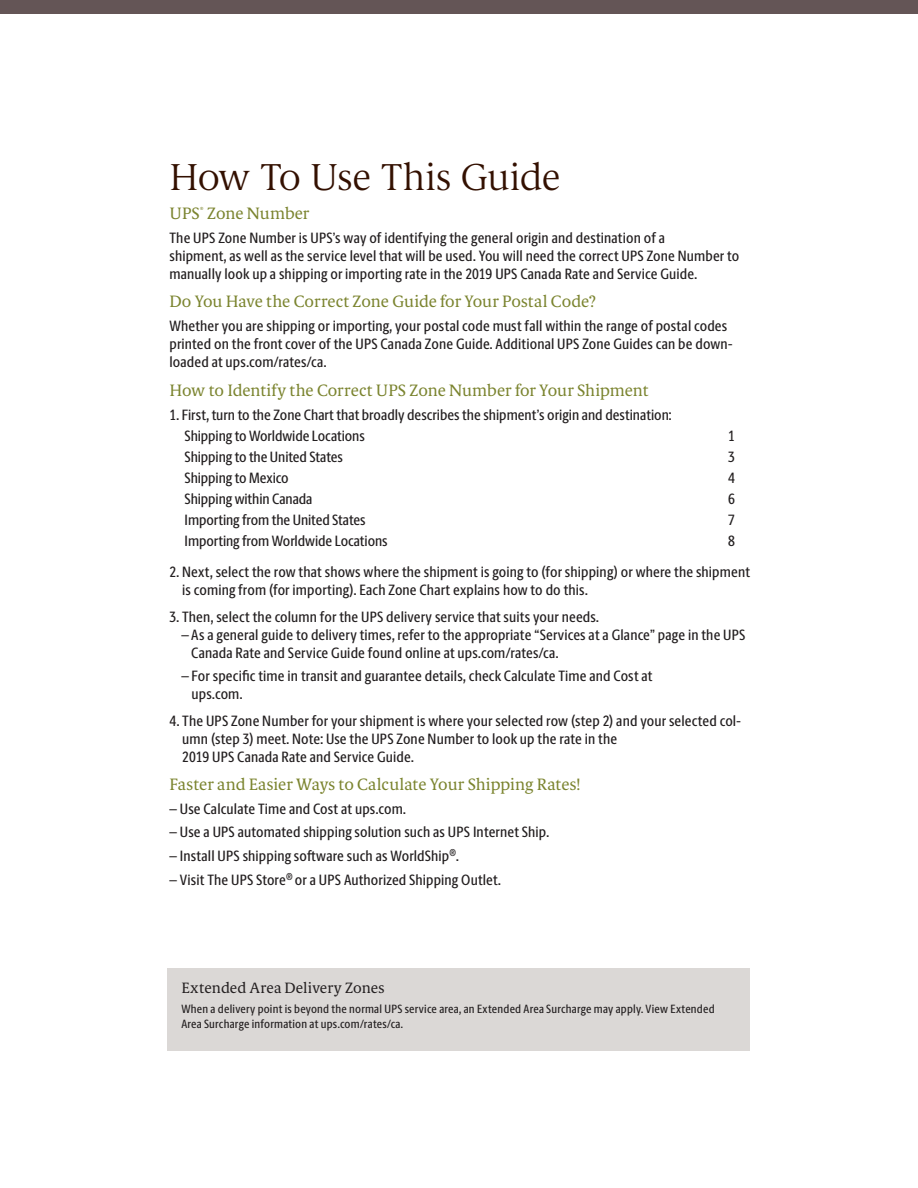
<style>
.page{position:relative;width:918px;height:1188px;background:#fff}
.page>*{position:absolute;margin:0;border:0;box-sizing:border-box;transform-origin:0 0}
.t1{font:200 37.5px "UPS Berlingske Serif Tx";letter-spacing:-.015em;color:#331000}
.t2{font:16.5px "UPS Berlingske Serif Tx";letter-spacing:-.005em;color:#7b842f}
.t3{font:500 15px/18px "UPS Berlingske Sans Cn";letter-spacing:.01em;color:#231f20}
.t4{font:15px "UPS Berlingske Serif Tx";letter-spacing:.005em;color:#231f20}
.t5{font:500 12px/15px "UPS Berlingske Sans Cn";letter-spacing:.02em;color:#231f20}
</style>
<div class="page">
<div style="left:0;top:0;width:918px;height:14px;background:#645556"></div>
<div style="left:168px;top:968px;width:582px;height:83px;background:#dbd8d6"></div>
<h1 class="t1" style="left:170px;top:151px;width:392px">How To Use This Guide</h1>
<p class="t2" style="left:170px;top:201px;width:141px">UPS<sup>®</sup> Zone Number</p>
<p class="t3" style="left:170px;top:228px;width:571px">The UPS Zone Number is UPS’s way of identifying the general origin and destination of a<br>shipment, as well as the service level that will be used. You will need the correct UPS Zone Number to manually look up a shipping or importing rate in the 2019 UPS Canada Rate and Service Guide.</p>
<p class="t2" style="left:170px;top:290px;width:428px">Do You Have the Correct Zone Guide for Your Postal Code?</p>
<p class="t3" style="left:170px;top:317px;width:564px">Whether you are shipping or importing, your postal code must fall within the range of postal codes printed on the front cover of the UPS Canada Zone Guide. Additional UPS Zone Guides can be down&shy;loaded at ups.com/rates/ca.</p>
<p class="t2" style="left:170px;top:378px;width:481px">How to Identify the Correct UPS Zone Number for Your Shipment</p>
<p class="t3" style="left:185px;top:404px;width:489px;line-height:21px;text-indent:-15px">1. First, turn to the Zone Chart that broadly describes the shipment’s origin and destination:<br>Shipping to Worldwide Locations</p>
<p class="t3" style="left:728px;top:426px;width:8px">1</p>
<p class="t3" style="left:185px;top:447px;width:160px">Shipping to the United States</p>
<p class="t3" style="left:728px;top:447px;width:8px">3</p>
<p class="t3" style="left:185px;top:468px;width:106px">Shipping to Mexico</p>
<p class="t3" style="left:728px;top:468px;width:8px">4</p>
<p class="t3" style="left:185px;top:489px;width:129px">Shipping within Canada</p>
<p class="t3" style="left:728px;top:489px;width:8px">6</p>
<p class="t3" style="left:185px;top:510px;width:183px">Importing from the United States</p>
<p class="t3" style="left:728px;top:510px;width:8px">7</p>
<p class="t3" style="left:185px;top:531px;width:204px">Importing from Worldwide Locations</p>
<p class="t3" style="left:728px;top:531px;width:8px">8</p>
<p class="t3" style="left:182px;top:563px;width:569px;text-indent:-13px">2. Next, select the row that shows where the shipment is going to (for shipping) or where the shipment is coming from (for importing). Each Zone Chart explains how to do this.</p>
<p class="t3" style="left:170px;top:608px;width:431px">3. Then, select the column for the UPS delivery service that suits your needs.</p>
<p class="t3" style="left:191px;top:626px;width:556px;text-indent:-10px">– As a general guide to delivery times, refer to the appropriate “Services at a Glance” page in the UPS<br>Canada Rate and Service Guide found online at ups.com/rates/ca.</p>
<p class="t3" style="left:192px;top:666px;width:462px;text-indent:-10px">– For specific time in transit and guarantee details, check Calculate Time and Cost at ups.com.</p>
<p class="t3" style="left:182px;top:711px;width:560px;text-indent:-13px">4. The UPS Zone Number for your shipment is where your selected row (step 2) and your selected col&shy;umn (step 3) meet. Note: Use the UPS Zone Number to look up the rate in the<br>2019 UPS Canada Rate and Service Guide.</p>
<p class="t2" style="left:170px;top:773px;width:413px">Faster and Easier Ways to Calculate Your Shipping Rates!</p>
<p class="t3" style="left:170px;top:800px;width:238px">– Use Calculate Time and Cost at ups.com.</p>
<p class="t3" style="left:170px;top:822px;width:381px">– Use a UPS automated shipping solution such as UPS Internet Ship.</p>
<p class="t3" style="left:170px;top:846px;width:291px">– Install UPS shipping software such as WorldShip<sup>®</sup>.</p>
<p class="t3" style="left:169px;top:870px;width:333px">– Visit The UPS Store<sup>®</sup> or a UPS Authorized Shipping Outlet.</p>
<p class="t4" style="left:181px;top:977px;width:205px">Extended Area Delivery Zones</p>
<p class="t5" style="left:181px;top:1001px;width:535px">When a delivery point is beyond the normal UPS service area, an Extended Area Surcharge may apply. View Extended<br>Area Surcharge information at ups.com/rates/ca.</p>
</div>
